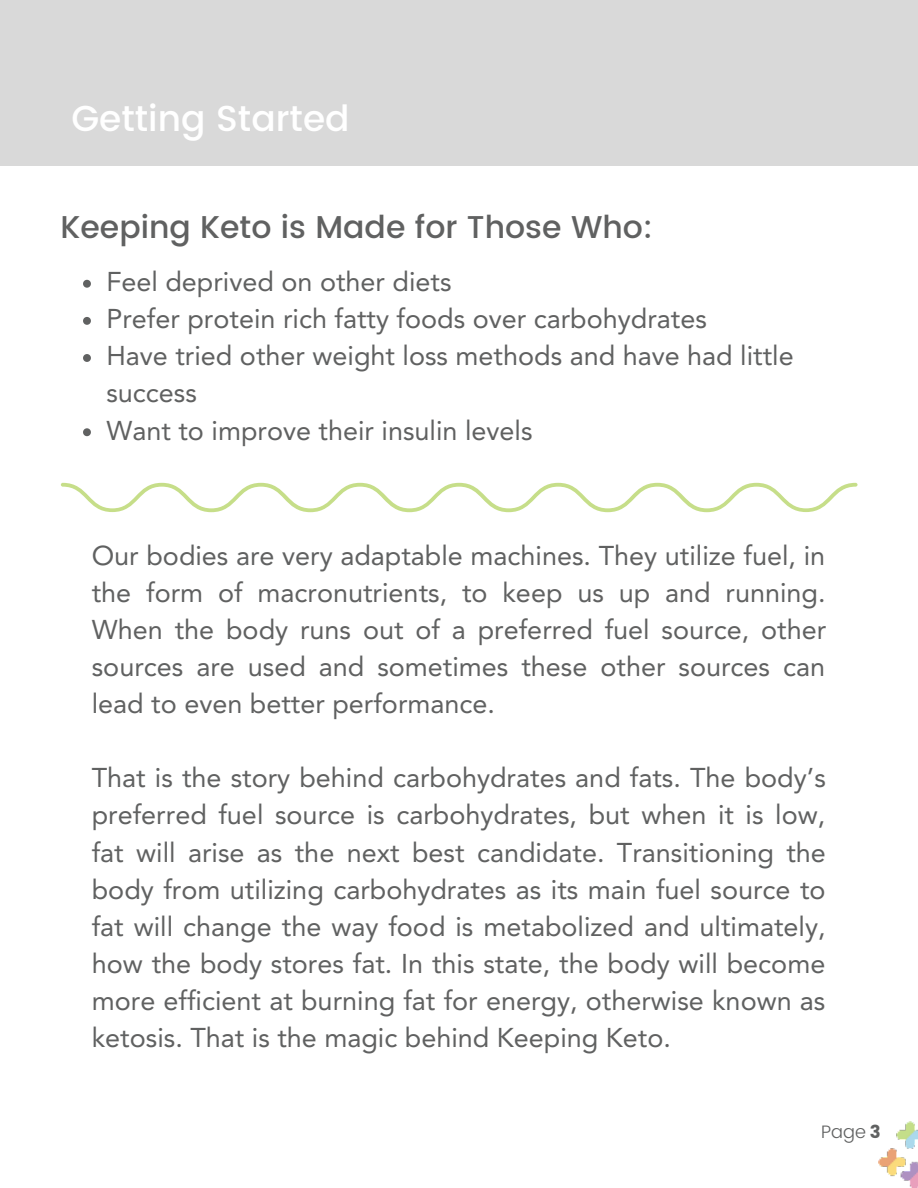
<style>
.page{position:relative;width:918px;height:1188px;background:#fff}
.page>*{position:absolute;margin:0;border:0;box-sizing:border-box;transform-origin:0 0}
.t1{font:500 36px "Poppins";color:#fff}
.t2{font:500 31.5px "Poppins";color:#606161}
.t3{font:27px/37.2px "Avenir";color:#606161;text-align:justify}
.t4{font:300 18px "Poppins";color:#606161}
.s1{font-weight:400}
</style>
<div class="page">
<div style="left:0;top:0;width:918px;height:165px;background:#d9d9d9"></div>
<svg style="left:83px;top:280px;width:8px;height:8px"></svg>
<svg style="left:83px;top:317px;width:8px;height:8px"></svg>
<svg style="left:83px;top:354px;width:8px;height:8px"></svg>
<svg style="left:83px;top:428px;width:8px;height:8px"></svg>
<svg style="left:61px;top:483px;width:797px;height:29px"></svg>
<img style="left:879px;top:1121px;width:39px;height:67px">
<h1 class="t1" style="left:71px;top:92px;width:280px">Getting Started</h1>
<p class="t2" style="left:61px;top:204px;width:594px">Keeping Keto is Made for Those Who:</p>
<p class="t3" style="left:106px;top:263px;width:689px;text-align:left">Feel deprived on other diets<br>Prefer protein rich fatty foods over carbohydrates<br>Have tried other weight loss methods and have had little success<br>Want to improve their insulin levels</p>
<p class="t3" style="left:92px;top:537px;width:736px">Our bodies are very adaptable machines. They utilize fuel, in the form of macronutrients, to keep us up and running.<br>When the body runs out of a preferred fuel source, other sources are used and sometimes these other sources can lead to even better performance.</p>
<p class="t3" style="left:92px;top:759px;width:736px">That is the story behind carbohydrates and fats. The body’s preferred fuel source is carbohydrates, but when it is low, fat will arise as the next best candidate. Transitioning the body from utilizing carbohydrates as its main fuel source to fat will change the way food is metabolized and ultimately, how the body stores fat. In this state, the body will become more efficient at burning fat for energy, otherwise known as ketosis. That is the magic behind Keeping Keto.</p>
<p class="t4" style="left:821px;top:1118px;width:61px">Page <span class="s1">3</span></p>
</div>
